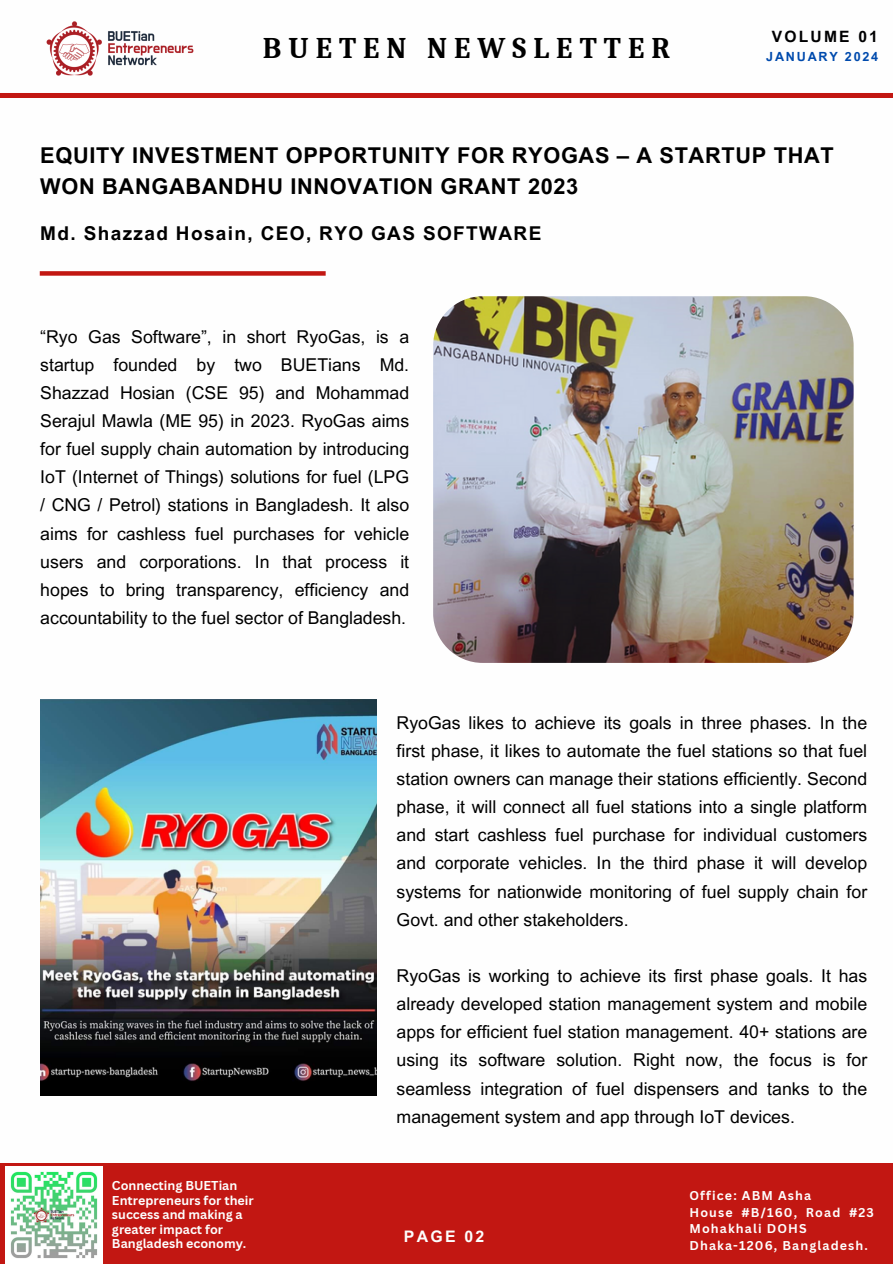
<style>
.page{position:relative;width:893px;height:1264px;background:#fff}
.page>*{position:absolute;margin:0;border:0;box-sizing:border-box;transform-origin:0 0}
.t1{font:700 29.1px "Caladea";letter-spacing:.245em;color:#000}
.t2{font:700 21.75px/30.3px "Arial MT Pro";letter-spacing:.03em;color:#000}
.t3{font:700 19.05px "Arial MT Pro";letter-spacing:.07em;color:#000}
.t4{font:17.7px/28.2px "Arial MT Pro";color:#000;text-align:justify}
.t5{font:700 15.9px "Arial MT Pro";letter-spacing:.14em;color:#fdfefd}
.t6{font:700 15.6px "Arial MT Pro";letter-spacing:.14em;color:#000001}
.t7{font:700 12.6px "Arial MT Pro";letter-spacing:.14em;color:#004aad}
.t8{font:700 12.45px/14.5px "Canva Sans";color:#fdfefd}
.t9{font:700 12.45px/16.5px "Canva Sans";letter-spacing:.09em;color:#fefefe}
</style>
<div class="page">
<img style="left:433px;top:296px;width:420px;height:367px;border-radius:50px">
<img style="left:40px;top:699px;width:337px;height:396px">
<svg style="left:0;top:75px;width:892px;height:22px"></svg>
<div style="left:0;top:1163px;width:892px;height:100px;background:#c21712"></div>
<img style="left:46px;top:21px;width:148px;height:54px">
<img style="left:6px;top:1166px;width:96px;height:97px">
<div style="left:40px;top:271px;width:285px;height:5px;background:#c21712"></div>
<p class="t1" style="left:263px;top:32px;width:408px">BUETEN NEWSLETTER</p>
<h4 class="t6" style="left:771px;top:30px;width:107px">VOLUME 01</h4>
<h4 class="t7" style="left:766px;top:51px;width:113px">JANUARY 2024</h4>
<h3 class="t2" style="left:40px;top:143px;width:794px">EQUITY INVESTMENT OPPORTUNITY FOR RYOGAS – A STARTUP THAT<br>WON BANGABANDHU INNOVATION GRANT 2023</h3>
<h4 class="t3" style="left:40px;top:226px;width:502px">Md. Shazzad Hosain, CEO, RYO GAS SOFTWARE</h4>
<h4 class="t4" style="left:40px;top:324px;width:370px">“Ryo Gas Software”, in short RyoGas, is a startup founded by two BUETians Md.<br>Shazzad Hosian (CSE 95) and Mohammad Serajul Mawla (ME 95) in 2023. RyoGas aims for fuel supply chain automation by introducing IoT (Internet of Things) solutions for fuel (LPG / CNG / Petrol) stations in Bangladesh. It also aims for cashless fuel purchases for vehicle users and corporations. In that process it hopes to bring transparency, efficiency and accountability to the fuel sector of Bangladesh.</h4>
<h6 class="t4" style="left:396px;top:710px;width:472px">RyoGas likes to achieve its goals in three phases. In the first phase, it likes to automate the fuel stations so that fuel station owners can manage their stations efficiently. Second phase, it will connect all fuel stations into a single platform and start cashless fuel purchase for individual customers and corporate vehicles. In the third phase it will develop systems for nationwide monitoring of fuel supply chain for Govt. and other stakeholders.</h6>
<h2 class="t4" style="left:396px;top:963px;width:472px">RyoGas is working to achieve its first phase goals. It has already developed station management system and mobile apps for efficient fuel station management. 40+ stations are using its software solution. Right now, the focus is for seamless integration of fuel dispensers and tanks to the management system and app through IoT devices.</h2>
<h5 class="t8" style="left:112px;top:1177px;width:143px">Connecting BUETian<br>Entrepreneurs for their success and making a greater impact for<br>Bangladesh economy.</h5>
<h5 class="t9" style="left:689px;top:1186px;width:123px">Office: ABM Asha</h5>
<p class="t9" style="left:689px;top:1203px;width:186px">House #B/160, Road #23<br>Mohakhali DOHS</p>
<p class="t9" style="left:689px;top:1236px;width:180px">Dhaka-1206, Bangladesh.</p>
<p class="t5" style="left:404px;top:1229px;width:82px">PAGE 02</p>
</div>
